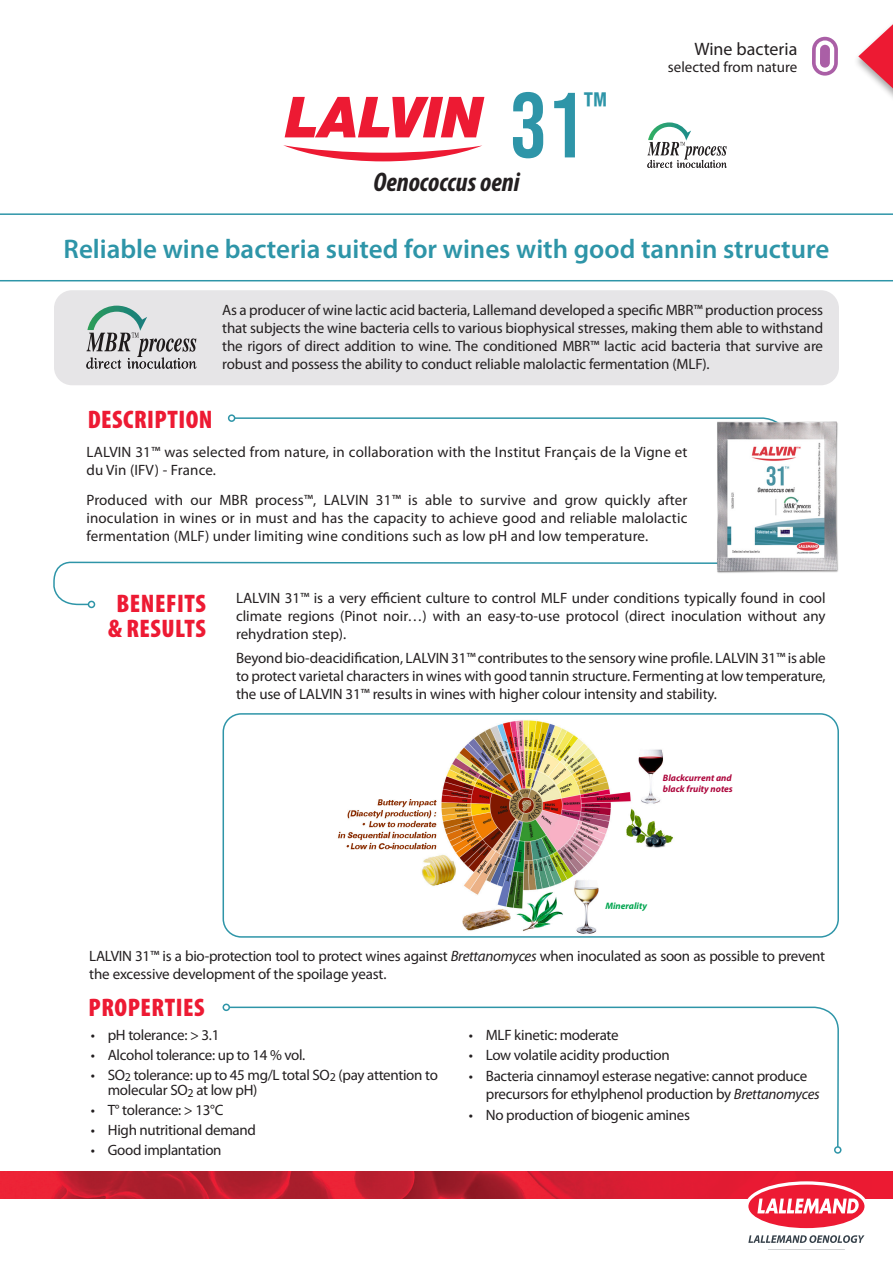
<style>
.page{position:relative;width:893px;height:1263px;background:#fff}
.page>*{position:absolute;margin:0;border:0;box-sizing:border-box;transform-origin:0 0}
.t1{font:92.25px "Bebas Neue";color:#2e95a8}
.t2{font:39.6px "Bebas Neue";color:#2e95a8}
.t3{font:600 27px "Myriad Pro";color:#2e95a8}
.t4{font:italic 700 condensed 27px "Myriad Pro";color:#231f20}
.t5{font:900 condensed 25.5px "Myriad Pro";letter-spacing:.02em;color:#ed1a33}
.t6{font:18px "Myriad Pro";color:#231f20}
.t7{font:15px/18px "Myriad Pro";letter-spacing:-.02em;color:#231f20;text-align:justify}
.t8{font:15px/18px "Myriad Pro";letter-spacing:.01em;color:#231f20}
.t9{font:15px "Myriad Pro";color:#231f20}
.t10{font:italic 700 9.3px/11.1px "Myriad Pro";color:#ad063c}
.t11{font:italic 700 9.3px "Myriad Pro";color:#00a54f}
.s1{font-style:italic}
</style>
<div class="page">
<svg style="left:812px;top:37px;width:26px;height:39px"></svg>
<svg style="left:858px;top:24px;width:35px;height:73px"></svg>
<div style="left:54px;top:290px;width:785px;height:95px;background:#e6e5e7;border-radius:18px"></div>
<svg style="left:86px;top:306px;width:111px;height:63px"></svg>
<img style="left:0;top:1171px;width:893px;height:27px">
<svg style="left:745px;top:1181px;width:123px;height:62px"></svg>
<svg style="left:0;top:213px;width:893px;height:68px"></svg>
<svg style="left:53px;top:417px;width:657px;height:189px"></svg>
<div style="left:228px;top:414px;width:7px;height:8px;border:2px solid #2e95a8;border-radius:50%"></div>
<div style="left:88px;top:601px;width:7px;height:7px;border:2px solid #2e95a8;border-radius:50%"></div>
<svg style="left:228px;top:1006px;width:612px;height:142px"></svg>
<div style="left:223px;top:1003px;width:7px;height:8px;border:2px solid #2e95a8;border-radius:50%"></div>
<div style="left:834px;top:1146px;width:7px;height:8px;border:2px solid #2e95a8;border-radius:50%"></div>
<img style="left:710px;top:417px;width:128px;height:156px">
<svg style="left:283px;top:145px;width:199px;height:16px"></svg>
<svg style="left:285px;top:97px;width:199px;height:40px"></svg>
<svg style="left:647px;top:122px;width:80px;height:46px"></svg>
<div style="left:223px;top:713px;width:616px;height:225px;border:2px solid #2e95a8;border-radius:18px"></div>
<img style="left:338px;top:720px;width:335px;height:214px">
<p class="t1" style="left:510px;top:73px;width:75px">31</p>
<p class="t2" style="left:584px;top:84px;width:25px">™</p>
<h3 class="t4" style="left:373px;top:166px;width:148px">Oenococcus oeni</h3>
<p class="t6" style="left:694px;top:38px;width:104px">Wine bacteria</p>
<p class="t9" style="left:668px;top:57px;width:131px">selected from nature</p>
<p class="t3" style="left:64px;top:231px;width:767px">Reliable wine bacteria suited for wines with good tannin structure</p>
<p class="t7" style="left:222px;top:301px;width:602px">As a producer of wine lactic acid bacteria, Lallemand developed a specific MBR™ production process that subjects the wine bacteria cells to various biophysical stresses, making them able to withstand the rigors of direct addition to wine. The conditioned MBR™ lactic acid bacteria that survive are robust and possess the ability to conduct reliable malolactic fermentation (MLF).</p>
<p class="t5" style="left:88px;top:404px;width:126px">DESCRIPTION</p>
<p class="t8" style="left:86px;top:442px;width:603px">LALVIN 31™ was selected from nature, in collaboration with the Institut Français de la Vigne et du Vin (IFV) - France.</p>
<p class="t7" style="left:86px;top:491px;width:602px">Produced with our MBR process™, LALVIN 31™ is able to survive and grow quickly after inoculation in wines or in must and has the capacity to achieve good and reliable malolactic fermentation (MLF) under limiting wine conditions such as low pH and low temperature.</p>
<p class="t5" style="left:116px;top:587px;width:91px">BENEFITS</p>
<p class="t5" style="left:108px;top:612px;width:99px">&amp; RESULTS</p>
<p class="t7" style="left:236px;top:588px;width:591px">LALVIN 31™ is a very efficient culture to control MLF under conditions typically found in cool climate regions (Pinot noir…) with an easy-to-use protocol (direct inoculation without any rehydration step).</p>
<p class="t7" style="left:236px;top:649px;width:591px">Beyond bio-deacidification, LALVIN 31™ contributes to the sensory wine profile. LALVIN 31™ is able to protect varietal characters in wines with good tannin structure. Fermenting at low temperature, the use of LALVIN 31™ results in wines with higher colour intensity and stability.</p>
<p class="t10" style="left:663px;top:772px;width:71px">Blackcurrent and black fruity notes</p>
<p class="t11" style="left:605px;top:900px;width:43px">Minerality</p>
<p class="t7" style="left:89px;top:946px;width:737px">LALVIN 31™ is a bio-protection tool to protect wines against <span class="s1">Brettanomyces</span> when inoculated as soon as possible to prevent the excessive development of the spoilage yeast.</p>
<p class="t5" style="left:89px;top:991px;width:117px">PROPERTIES</p>
<p class="t7" style="left:91px;top:1025px;width:130px">• pH tolerance: &gt; 3.1</p>
<p class="t7" style="left:91px;top:1045px;width:216px">• Alcohol tolerance: up to 14 % vol.</p>
<p class="t7" style="left:108px;top:1066px;width:332px;line-height:15.8px;text-indent:-17px">• SO<sub>2</sub> tolerance: up to 45 mg/L total SO<sub>2</sub> (pay attention to molecular SO<sub>2</sub> at low pH)</p>
<p class="t7" style="left:91px;top:1101px;width:134px">• T° tolerance: &gt; 13°C</p>
<p class="t7" style="left:91px;top:1121px;width:167px">• High nutritional demand</p>
<p class="t7" style="left:91px;top:1141px;width:132px">• Good implantation</p>
<p class="t7" style="left:469px;top:1025px;width:151px">• MLF kinetic: moderate</p>
<p class="t7" style="left:469px;top:1046px;width:202px">• Low volatile acidity production</p>
<p class="t7" style="left:486px;top:1067px;width:335px;text-indent:-17px">• Bacteria cinnamoyl esterase negative: cannot produce precursors for ethylphenol production by <span class="s1">Brettanomyces</span></p>
<p class="t7" style="left:469px;top:1106px;width:223px">• No production of biogenic amines</p>
</div>
